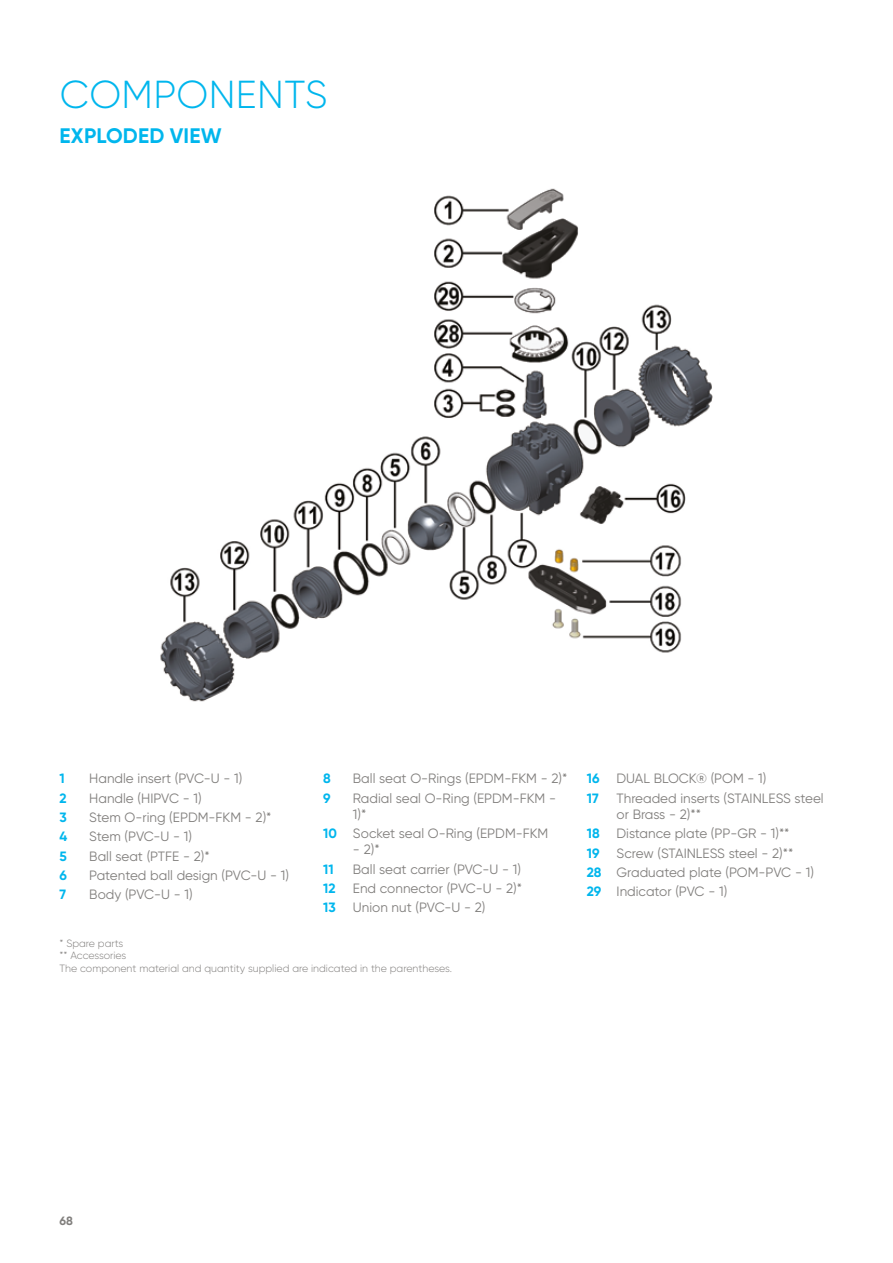
<style>
.page{position:relative;width:893px;height:1263px;background:#fff}
.page>*{position:absolute;margin:0;border:0;box-sizing:border-box;transform-origin:0 0}
.t1{font:300 39px "Gilroy";letter-spacing:.01em;color:#00b6ed}
.t2{font:700 21px "Gilroy";letter-spacing:.01em;color:#00b6ed}
.t3{font:13.5px/16.2px "Gilroy";color:#817f7d}
.t4{font:700 13.5px "Gilroy";color:#00b6ed}
.t5{font:700 12px "Gilroy";color:#817f7d}
.t6{font:300 10.5px/12.6px "Gilroy";color:#817f7d}
.s1{font-weight:700;color:#00b6ed}
</style>
<div class="page">
<img style="left:160px;top:188px;width:553px;height:514px">
<h1 class="t1" style="left:60px;top:71px;width:269px">COMPONENTS</h1>
<h2 class="t2" style="left:60px;top:123px;width:164px">EXPLODED VIEW</h2>
<p class="t4" style="left:60px;top:770px;width:7px">1</p>
<p class="t3" style="left:89px;top:770px;width:155px">Handle insert (PVC-U - 1)</p>
<p class="t4" style="left:60px;top:789px;width:9px">2</p>
<p class="t3" style="left:89px;top:790px;width:114px">Handle (HIPVC - 1)</p>
<p class="t4" style="left:60px;top:809px;width:9px">3</p>
<p class="t3" style="left:89px;top:809px;width:184px">Stem O-ring (EPDM-FKM - 2)*</p>
<p class="t4" style="left:60px;top:828px;width:9px">4</p>
<p class="t3" style="left:89px;top:828px;width:104px">Stem (PVC-U - 1)</p>
<p class="t4" style="left:60px;top:847px;width:9px">5</p>
<p class="t3" style="left:89px;top:848px;width:122px">Ball seat (PTFE - 2)*</p>
<p class="t4" style="left:60px;top:867px;width:9px">6</p>
<p class="t3" style="left:89px;top:867px;width:201px">Patented ball design (PVC-U - 1)</p>
<p class="t4" style="left:60px;top:886px;width:8px">7</p>
<p class="t3" style="left:89px;top:886px;width:105px">Body (PVC-U - 1)</p>
<p class="t4" style="left:323px;top:770px;width:9px">8</p>
<p class="t3" style="left:353px;top:770px;width:216px">Ball seat O-Rings (EPDM-FKM - 2)*</p>
<p class="t4" style="left:323px;top:789px;width:9px">9</p>
<p class="t3" style="left:353px;top:790px;width:205px">Radial seal O-Ring (EPDM-FKM -<br>1)*</p>
<p class="t3" style="left:323px;top:825px;width:227px"><span class="s1">10</span> Socket seal O-Ring (EPDM-FKM</p>
<p class="t3" style="left:353px;top:841px;width:28px">- 2)*</p>
<p class="t4" style="left:323px;top:860px;width:12px">11</p>
<p class="t3" style="left:353px;top:861px;width:170px">Ball seat carrier (PVC-U - 1)</p>
<p class="t4" style="left:323px;top:880px;width:14px">12</p>
<p class="t3" style="left:353px;top:880px;width:171px">End connector (PVC-U - 2)*</p>
<p class="t4" style="left:323px;top:899px;width:14px">13</p>
<p class="t3" style="left:353px;top:899px;width:134px">Union nut (PVC-U - 2)</p>
<p class="t6" style="left:60px;top:937px;width:394px">* Spare parts<br>** Accessories<br>The component material and quantity supplied are indicated in the parentheses.</p>
<p class="t4" style="left:587px;top:770px;width:14px">16</p>
<p class="t3" style="left:617px;top:770px;width:151px">DUAL BLOCK® (POM - 1)</p>
<p class="t4" style="left:587px;top:789px;width:13px">17</p>
<p class="t3" style="left:617px;top:790px;width:209px">Threaded inserts (STAINLESS steel or Brass - 2)**</p>
<p class="t4" style="left:587px;top:825px;width:14px">18</p>
<p class="t3" style="left:617px;top:825px;width:174px">Distance plate (PP-GR - 1)**</p>
<p class="t4" style="left:587px;top:844px;width:14px">19</p>
<p class="t3" style="left:587px;top:843px;width:229px;line-height:19.4px;text-indent:30px">Screw (STAINLESS steel - 2)**<br><span class="s1">28</span> Graduated plate (POM-PVC - 1)<br><span class="s1">29</span> Indicator (PVC - 1)</p>
<p class="t5" style="left:60px;top:1213px;width:15px">68</p>
</div>
